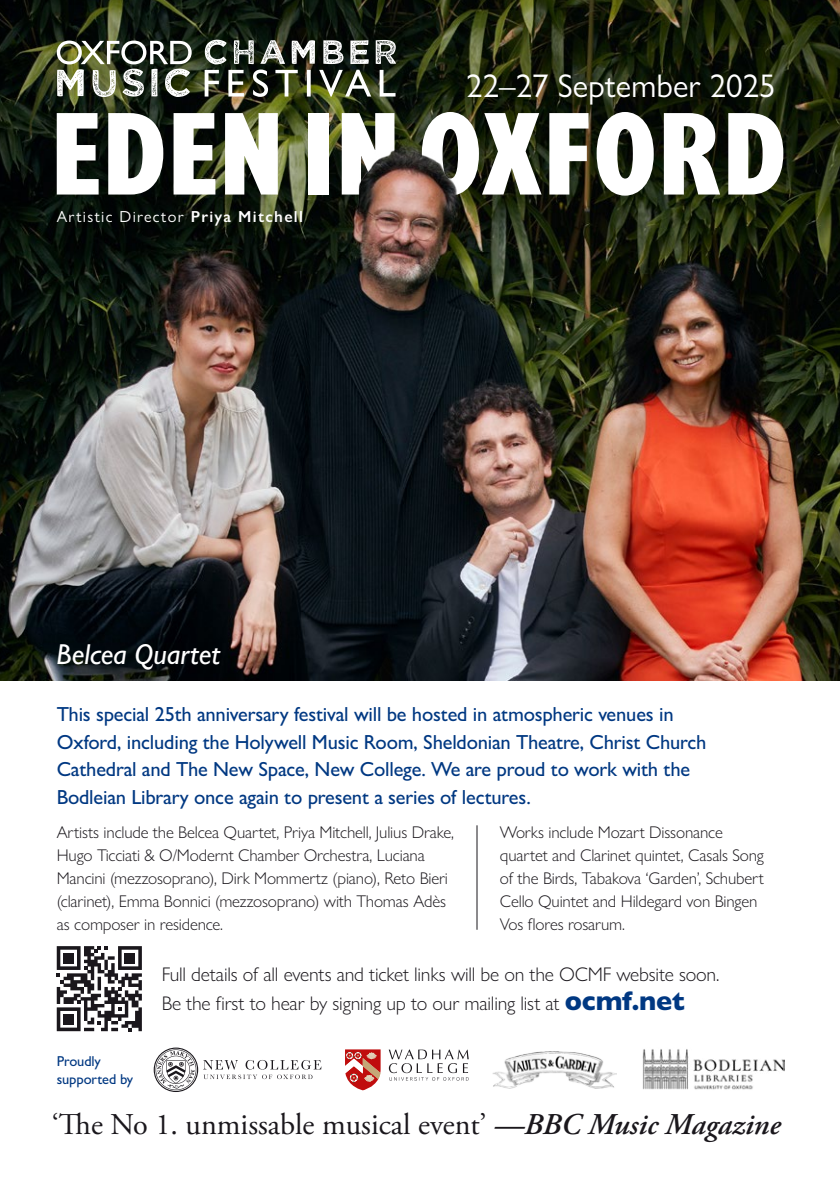
<style>
.page{position:relative;width:840px;height:1191px;background:#fff}
.page>*{position:absolute;margin:0;border:0;box-sizing:border-box;transform-origin:0 0}
.t1{font:800 condensed 122px "Gill Sans Nova";color:#fff}
.t2{font:32.8px "Gill Sans Nova";color:#fff}
.t3{font:30.2px "Adobe Garamond Pro";color:#1a171c}
.t4{font:italic 500 29px "Gill Sans Nova";letter-spacing:-.01em;color:#fff}
.t5{font:500 20.4px/27.6px "Gill Sans Nova";letter-spacing:-.01em;color:#003882}
.t6{font:300 19.8px/28.8px "Gill Sans Nova";letter-spacing:-.01em;color:#1a171c}
.t7{font:300 17px/23px "Gill Sans Nova";letter-spacing:-.01em;color:#1a171c}
.t8{font:16px "Gill Sans Nova";letter-spacing:.08em;color:#fff}
.t9{font:500 14.4px/18px "Gill Sans Nova";letter-spacing:-.01em;color:#003882}
.s1{font-weight:600}
.s2{font-weight:800;font-size:27px;color:#003882}
.s3{font-weight:600;font-style:italic}
</style>
<div class="page">
<img style="left:0;top:0;width:839px;height:680px">
<hr style="left:476px;top:825px;width:1px;height:104px;background:#1a171c">
<img style="left:642px;top:1049px;width:142px;height:41px">
<svg style="left:345px;top:1049px;width:35px;height:41px"></svg>
<svg style="left:388px;top:1049px;width:80px;height:31px"></svg>
<svg style="left:154px;top:1047px;width:167px;height:45px"></svg>
<img style="left:492px;top:1051px;width:123px;height:37px">
<img style="left:57px;top:41px;width:134px;height:56px">
<img style="left:204px;top:40px;width:192px;height:57px">
<svg style="left:57px;top:946px;width:85px;height:85px"></svg>
<div style="left:63px;top:953px;width:11px;height:10px;background:#1a171c"></div>
<div style="left:125px;top:953px;width:10px;height:10px;background:#1a171c"></div>
<div style="left:63px;top:1014px;width:11px;height:10px;background:#1a171c"></div>
<p class="t2" style="left:466px;top:66px;width:311px">22–27 September 2025</p>
<p class="t1" style="left:50px;top:70px;width:738px">EDEN IN OXFORD</p>
<p class="t8" style="left:57px;top:207px;width:247px">Artistic Director <span class="s1">Priya Mitchell</span></p>
<p class="t4" style="left:57px;top:636px;width:165px">Belcea Quartet</p>
<p class="t5" style="left:57px;top:700px;width:650px">This special 25th anniversary festival will be hosted in atmospheric venues in Oxford, including the Holywell Music Room, Sheldonian Theatre, Christ Church Cathedral and The New Space, New College. We are proud to work with the Bodleian Library once again to present a series of lectures.</p>
<p class="t7" style="left:57px;top:820px;width:398px">Artists include the Belcea Quartet, Priya Mitchell, Julius Drake, Hugo Ticciati &amp; O/Modernt Chamber Orchestra, Luciana Mancini (mezzosoprano), Dirk Mommertz (piano), Reto Bieri (clarinet), Emma Bonnici (mezzosoprano) with Thomas Adès as composer in residence.</p>
<p class="t7" style="left:499px;top:820px;width:265px">Works include Mozart Dissonance quartet and Clarinet quintet, Casals Song of the Birds, Tabakova ‘Garden’, Schubert Cello Quintet and Hildegard von Bingen Vos flores rosarum.</p>
<p class="t9" style="left:57px;top:1052px;width:78px">Proudly supported by</p>
<p class="t6" style="left:162px;top:960px;width:558px">Full details of all events and ticket links will be on the OCMF website soon.<br>Be the first to hear by signing up to our mailing list at <span class="s2">ocmf.net</span></p>
<p class="t3" style="left:52px;top:1106px;width:729px">‘The No 1. unmissable musical event’ <span class="s3">—BBC Music Magazine</span></p>
</div>
